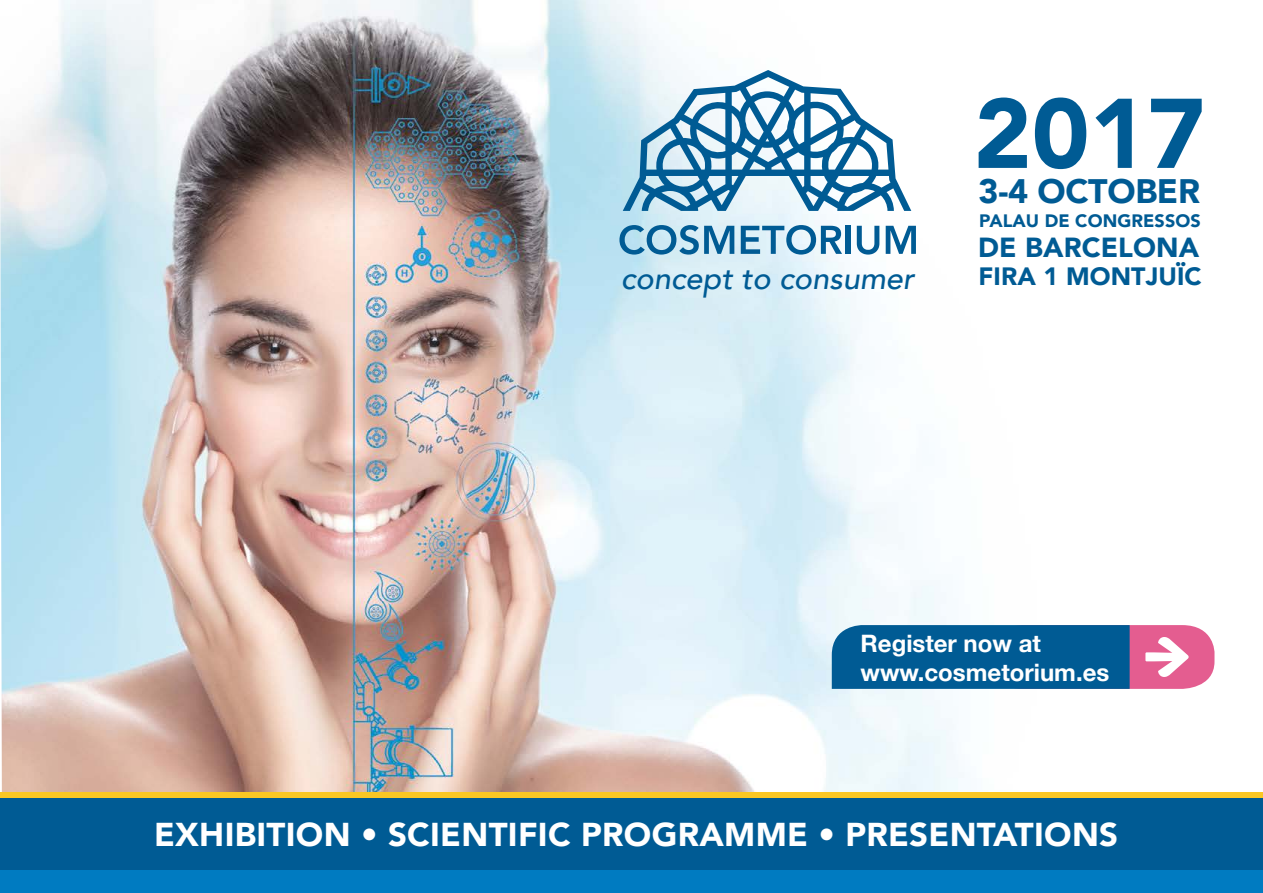
<style>
.page{position:relative;width:1263px;height:893px;background:#fff}
.page>*{position:absolute;margin:0;border:0;box-sizing:border-box;transform-origin:0 0}
.t1{font:900 97.8px "Avenir";color:#005b94}
.t2{font:900 33.9px "Avenir";letter-spacing:-.01em;color:#005b94}
.t3{font:900 33px "Avenir";letter-spacing:.01em;color:#fff}
.t4{font:italic 500 30.6px "Avenir";color:#005b94}
.t5{font:900 27.6px "Avenir";letter-spacing:.005em;color:#005b94}
.t6{font:900 25.05px "Avenir";letter-spacing:.005em;color:#005b94}
.t7{font:700 24px/28.8px "Helvetica Neue";color:#fff}
.t8{font:900 18px "Avenir";letter-spacing:.005em;color:#005b94}
</style>
<div class="page">
<img style="left:0;top:0;width:1215px;height:792px">
<svg style="left:623px;top:70px;width:288px;height:141px"></svg>
<svg style="left:619px;top:225px;width:115px;height:30px"></svg>
<svg style="left:741px;top:225px;width:101px;height:30px"></svg>
<div style="left:846px;top:226px;width:5px;height:28px;background:#005b94"></div>
<svg style="left:857px;top:226px;width:22px;height:29px"></svg>
<svg style="left:886px;top:226px;width:30px;height:28px"></svg>
<svg style="left:832px;top:625px;width:382px;height:64px"></svg>
<div style="left:0;top:792px;width:1263px;height:30px;background:#fac724"></div>
<div style="left:0;top:868px;width:1263px;height:25px;background:#007bc1"></div>
<div style="left:0;top:798px;width:1263px;height:72px;background:#005b94"></div>
<h1 class="t1" style="left:974px;top:50px;width:233px">2017</h1>
<p class="t2" style="left:979px;top:162px;width:223px">3-4 OCTOBER</p>
<p class="t8" style="left:979px;top:205px;width:223px">PALAU DE CONGRESSOS</p>
<p class="t5" style="left:978px;top:224px;width:223px">DE BARCELONA</p>
<p class="t4" style="left:621px;top:260px;width:295px">concept to consumer</p>
<p class="t6" style="left:978px;top:254px;width:225px">FIRA 1 MONTJUÏC</p>
<p class="t7" style="left:860px;top:630px;width:250px">Register now at www.cosmetorium.es</p>
<p class="t3" style="left:154px;top:806px;width:966px">EXHIBITION • SCIENTIFIC PROGRAMME • PRESENTATIONS</p>
</div>
